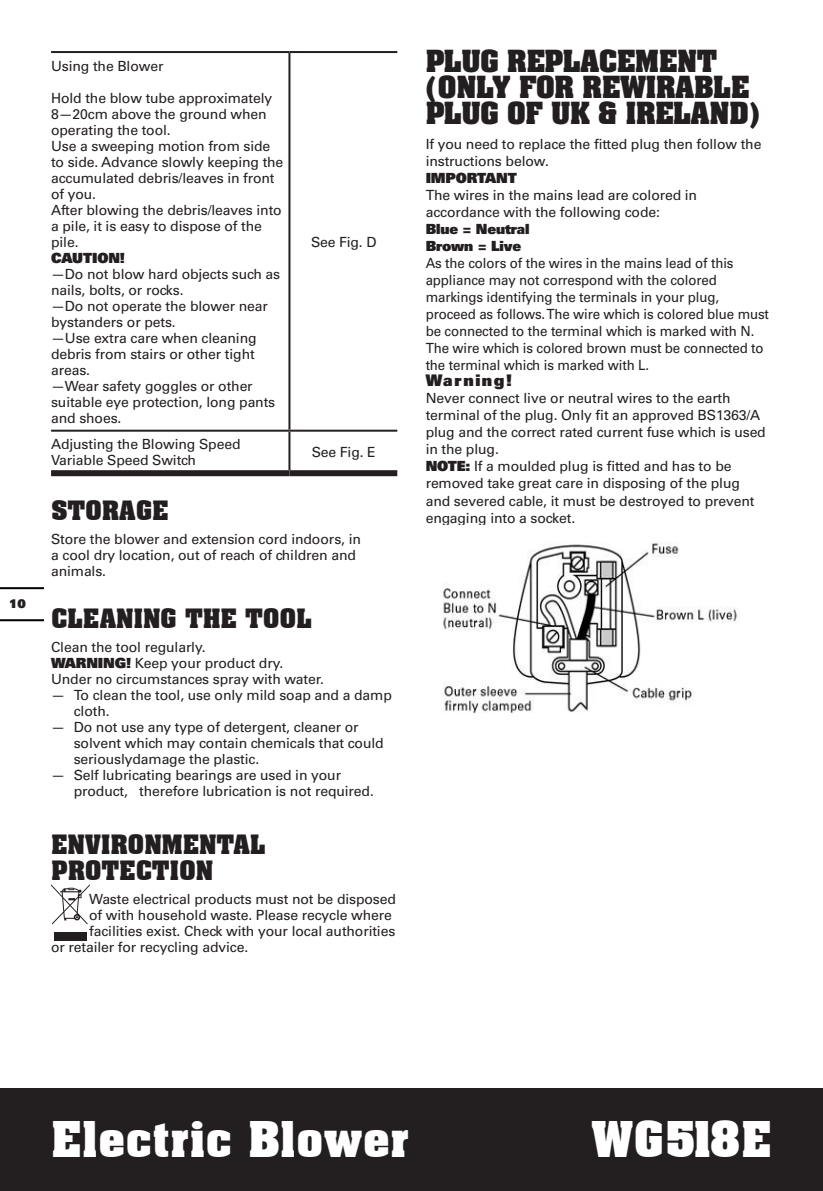
<style>
.page{position:relative;width:823px;height:1191px;background:#fff}
.page>*{position:absolute;margin:0;border:0;box-sizing:border-box;transform-origin:0 0}
.t1{font:700 48px "Aachen BT";color:#fff}
.t2{font:700 26px/26px "Aachen";letter-spacing:-.01em;color:#231f20}
.t3{font:700 26px/26px "Aachen BT";letter-spacing:-.01em;color:#231f20}
.t4{font:900 16px "Univers";letter-spacing:.1em;color:#231f20}
.t5{font:14px/16px "Univers";letter-spacing:-.01em;color:#231f20}
.t6{font:14px/17px "Univers";letter-spacing:-.01em;color:#231f20;scale:.95 1}
.t7{font:900 14px "Univers";letter-spacing:-.01em;color:#231f20}
.t8{font:900 12px "Univers";color:#231f20}
.s1{font-weight:900}
</style>
<div class="page">
<div style="left:0;top:1089px;width:822px;height:102px;background:#231f20"></div>
<hr style="left:0;top:619px;width:43px;height:2px;background:#000">
<hr style="left:0;top:587px;width:43px;height:2px;background:#000">
<hr style="left:51px;top:51px;width:238px;height:2px;background:#231f20">
<hr style="left:289px;top:51px;width:108px;height:2px;background:#231f20">
<hr style="left:288px;top:53px;width:2px;height:377px;background:#231f20">
<hr style="left:51px;top:430px;width:238px;height:2px;background:#231f20">
<hr style="left:289px;top:430px;width:108px;height:2px;background:#231f20">
<hr style="left:288px;top:432px;width:2px;height:38px;background:#231f20">
<div style="left:51px;top:470px;width:238px;height:6px;background:#231f20"></div>
<div style="left:289px;top:470px;width:108px;height:6px;background:#231f20"></div>
<svg style="left:51px;top:884px;width:39px;height:40px"></svg>
<div style="left:54px;top:932px;width:32px;height:8px;background:#231f20"></div>
<img style="left:442px;top:541px;width:295px;height:173px">
<p class="t8" style="left:9px;top:595px;width:18px">10</p>
<p class="t5" style="left:51px;top:58px;width:114px">Using the Blower</p>
<p class="t5" style="left:51px;top:90px;width:223px">Hold the blow tube approximately<br>8—20cm above the ground when operating the tool.</p>
<p class="t5" style="left:51px;top:138px;width:234px">Use a sweeping motion from side to side. Advance slowly keeping the accumulated debris/leaves in front of you.</p>
<p class="t5" style="left:51px;top:202px;width:232px">After blowing the debris/leaves into a pile, it is easy to dispose of the pile.</p>
<p class="t7" style="left:51px;top:248px;width:75px">CAUTION!</p>
<p class="t5" style="left:51px;top:266px;width:230px">—Do not blow hard objects such as nails, bolts, or rocks.</p>
<p class="t5" style="left:51px;top:298px;width:218px">—Do not operate the blower near bystanders or pets.</p>
<p class="t5" style="left:51px;top:330px;width:207px">—Use extra care when cleaning debris from stairs or other tight areas.</p>
<p class="t5" style="left:51px;top:378px;width:225px">—Wear safety goggles or other suitable eye protection, long pants and shoes.</p>
<p class="t5" style="left:311px;top:234px;width:67px">See Fig. D</p>
<p class="t5" style="left:51px;top:436px;width:191px">Adjusting the Blowing Speed<br>Variable Speed Switch</p>
<p class="t5" style="left:312px;top:444px;width:65px">See Fig. E</p>
<p class="t3" style="left:51px;top:497px;width:119px">STORAGE</p>
<p class="t5" style="left:51px;top:531px;width:311px">Store the blower and extension cord indoors, in a cool dry location, out of reach of children and animals.</p>
<p class="t3" style="left:51px;top:605px;width:262px">CLEANING THE TOOL</p>
<p class="t5" style="left:51px;top:639px;width:156px">Clean the tool regularly.</p>
<p class="t5" style="left:51px;top:655px;width:234px"><span class="s1">WARNING!</span> Keep your product dry.</p>
<p class="t5" style="left:51px;top:671px;width:274px">Under no circumstances spray with water.</p>
<p class="t5" style="left:74px;top:687px;width:319px;text-indent:-23px">— To clean the tool, use only mild soap and a damp cloth.</p>
<p class="t5" style="left:74px;top:719px;width:311px;text-indent:-23px">— Do not use any type of detergent, cleaner or solvent which may contain chemicals that could seriouslydamage the plastic.</p>
<p class="t5" style="left:74px;top:767px;width:301px;text-indent:-23px">— Self lubricating bearings are used in your product, therefore lubrication is not required.</p>
<p class="t3" style="left:51px;top:831px;width:216px">ENVIRONMENTAL<br>PROTECTION</p>
<p class="t5" style="left:89px;top:891px;width:308px">Waste electrical products must not be disposed</p>
<p class="t5" style="left:89px;top:907px;width:304px">of with household waste. Please recycle where</p>
<p class="t5" style="left:89px;top:923px;width:307px">facilities exist. Check with your local authorities</p>
<p class="t5" style="left:51px;top:939px;width:199px">or retailer for recycling advice.</p>
<p class="t2" style="left:425px;top:48px;width:292px">PLUG REPLACEMENT</p>
<p class="t2" style="left:425px;top:74px;width:336px">(ONLY FOR REWIRABLE<br>PLUG OF UK &amp; IRELAND)</p>
<p class="t5" style="left:425px;top:136px;width:337px;line-height:17px">If you need to replace the fitted plug then follow the instructions below.</p>
<p class="t7" style="left:425px;top:169px;width:93px">IMPORTANT</p>
<p class="t5" style="left:425px;top:187px;width:273px;line-height:17px">The wires in the mains lead are colored in accordance with the following code:</p>
<p class="t7" style="left:425px;top:220px;width:105px">Blue = Neutral</p>
<p class="t7" style="left:425px;top:237px;width:97px">Brown = Live</p>
<p class="t6" style="left:425px;top:255px;width:363px">As the colors of the wires in the mains lead of this appliance may not correspond with the colored markings identifying the terminals in your plug, proceed as follows. The wire which is colored blue must be connected to the terminal which is marked with N.<br>The wire which is colored brown must be connected to the terminal which is marked with L.</p>
<p class="t4" style="left:425px;top:370px;width:88px">Warning!</p>
<p class="t5" style="left:425px;top:390px;width:341px;line-height:17px">Never connect live or neutral wires to the earth terminal of the plug. Only fit an approved BS1363/A plug and the correct rated current fuse which is used in the plug.</p>
<p class="t5" style="left:425px;top:458px;width:330px;line-height:17px"><span class="s1">NOTE:</span> If a moulded plug is fitted and has to be removed take great care in disposing of the plug and severed cable, it must be destroyed to prevent engaging into a socket.</p>
<h1 class="t1" style="left:51px;top:1109px;width:359px">Electric Blower</h1>
<h1 class="t1" style="left:590px;top:1109px;width:182px">WG518E</h1>
</div>
